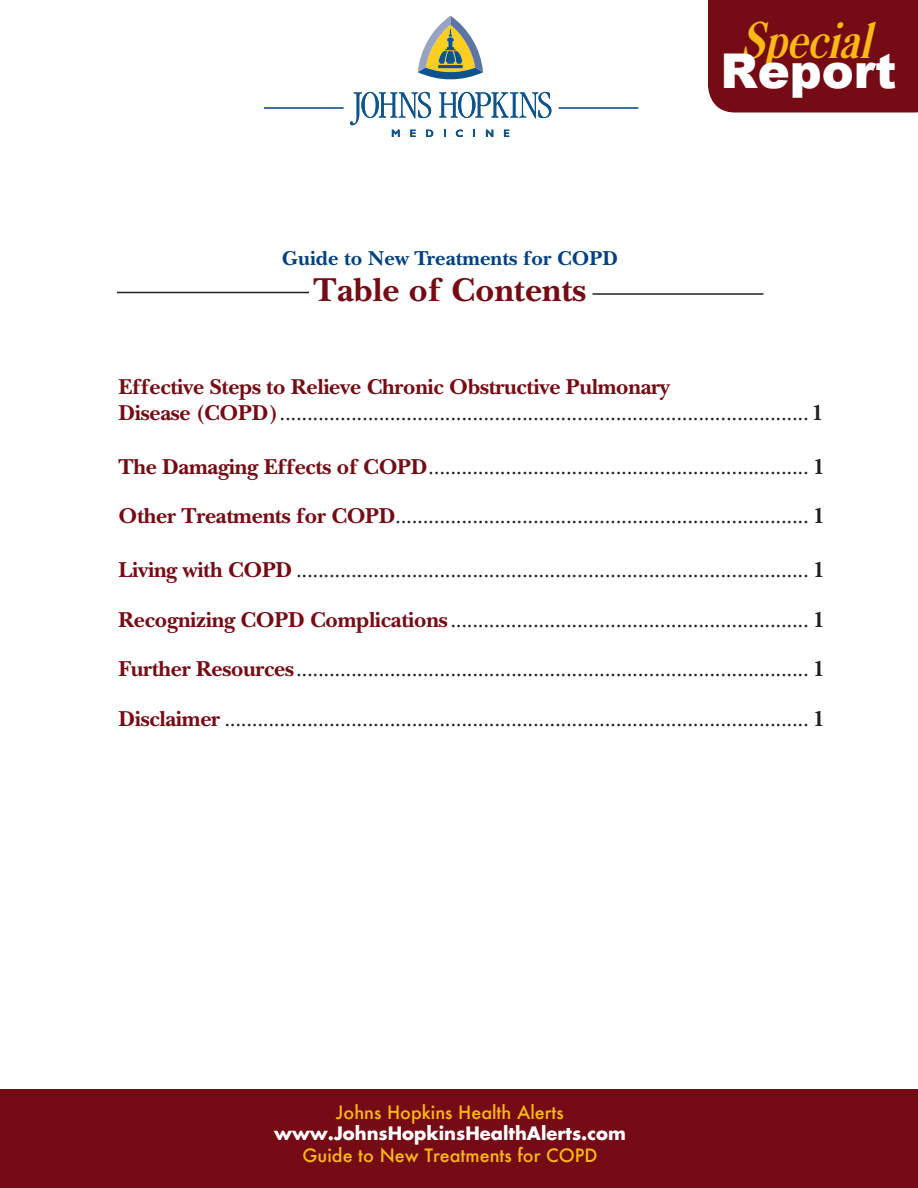
<style>
.page{position:relative;width:918px;height:1188px;background:#fff}
.page>*{position:absolute;margin:0;border:0;box-sizing:border-box;transform-origin:0 0}
.t1{font:900 48px "Arial";color:#fff}
.t2{font:italic 700 condensed 45px "OPTI Caslon";color:#fcb814}
.t3{font:700 34.5px "New Baskerville";color:#750c15}
.t4{font:22.5px/25.5px "New Baskerville";color:#231f20}
.t5{font:700 21px "New Baskerville";color:#014181}
.t6{font:500 18px "Futura";color:#fcb814}
.t7{font:700 18px "Futura";color:#fff}
.s1{font-weight:700;color:#750c15}
.s2{font-weight:700}
</style>
<div class="page">
<div style="left:0;top:1089px;width:918px;height:99px;background:#750c15"></div>
<svg style="left:456px;top:130px;width:7px;height:7px"></svg>
<svg style="left:473px;top:130px;width:2px;height:7px"></svg>
<svg style="left:486px;top:130px;width:7px;height:7px"></svg>
<svg style="left:504px;top:130px;width:5px;height:7px"></svg>
<svg style="left:350px;top:92px;width:83px;height:45px"></svg>
<svg style="left:439px;top:92px;width:112px;height:26px"></svg>
<svg style="left:418px;top:15px;width:65px;height:65px"></svg>
<hr style="left:264px;top:108px;width:80px;height:1px;background:#014181">
<hr style="left:559px;top:108px;width:79px;height:1px;background:#014181">
<hr style="left:592px;top:293px;width:172px;height:2px;background:#231f20">
<hr style="left:117px;top:292px;width:192px;height:1px;background:#231f20">
<div style="left:708px;top:0;width:210px;height:112px;background:#750c15"></div>
<p class="t5" style="left:282px;top:246px;width:338px">Guide to New Treatments for COPD</p>
<p class="t3" style="left:314px;top:270px;width:274px">Table of Contents</p>
<p class="t2" style="left:740px;top:9px;width:145px">Special</p>
<p class="t1" style="left:721px;top:45px;width:178px">Report</p>
<p class="t4" style="left:118px;top:374px;width:707px"><span class="s1">Effective Steps to Relieve Chronic Obstructive Pulmonary<br>Disease (COPD)</span>................................................................................................<span class="s2">1</span></p>
<p class="t4" style="left:118px;top:453px;width:708px"><span class="s1">The Damaging Effects of COPD</span>..................................................................... <span class="s2">1</span></p>
<p class="t4" style="left:118px;top:503px;width:708px"><span class="s1">Other Treatments for COPD</span>........................................................................... <span class="s2">1</span></p>
<p class="t4" style="left:118px;top:557px;width:708px"><span class="s1">Living with COPD</span> ............................................................................................. <span class="s2">1</span></p>
<p class="t4" style="left:118px;top:606px;width:708px"><span class="s1">Recognizing COPD Complications</span> ................................................................. <span class="s2">1</span></p>
<p class="t4" style="left:118px;top:656px;width:708px"><span class="s1">Further Resources</span>............................................................................................. <span class="s2">1</span></p>
<p class="t4" style="left:118px;top:705px;width:708px"><span class="s1">Disclaimer</span> .......................................................................................................... <span class="s2">1</span></p>
<p class="t6" style="left:336px;top:1100px;width:229px">Johns Hopkins Health Alerts</p>
<p class="t7" style="left:274px;top:1121px;width:353px">www.JohnsHopkinsHealthAlerts.com</p>
<p class="t6" style="left:302px;top:1143px;width:297px">Guide to New Treatments for COPD</p>
</div>
